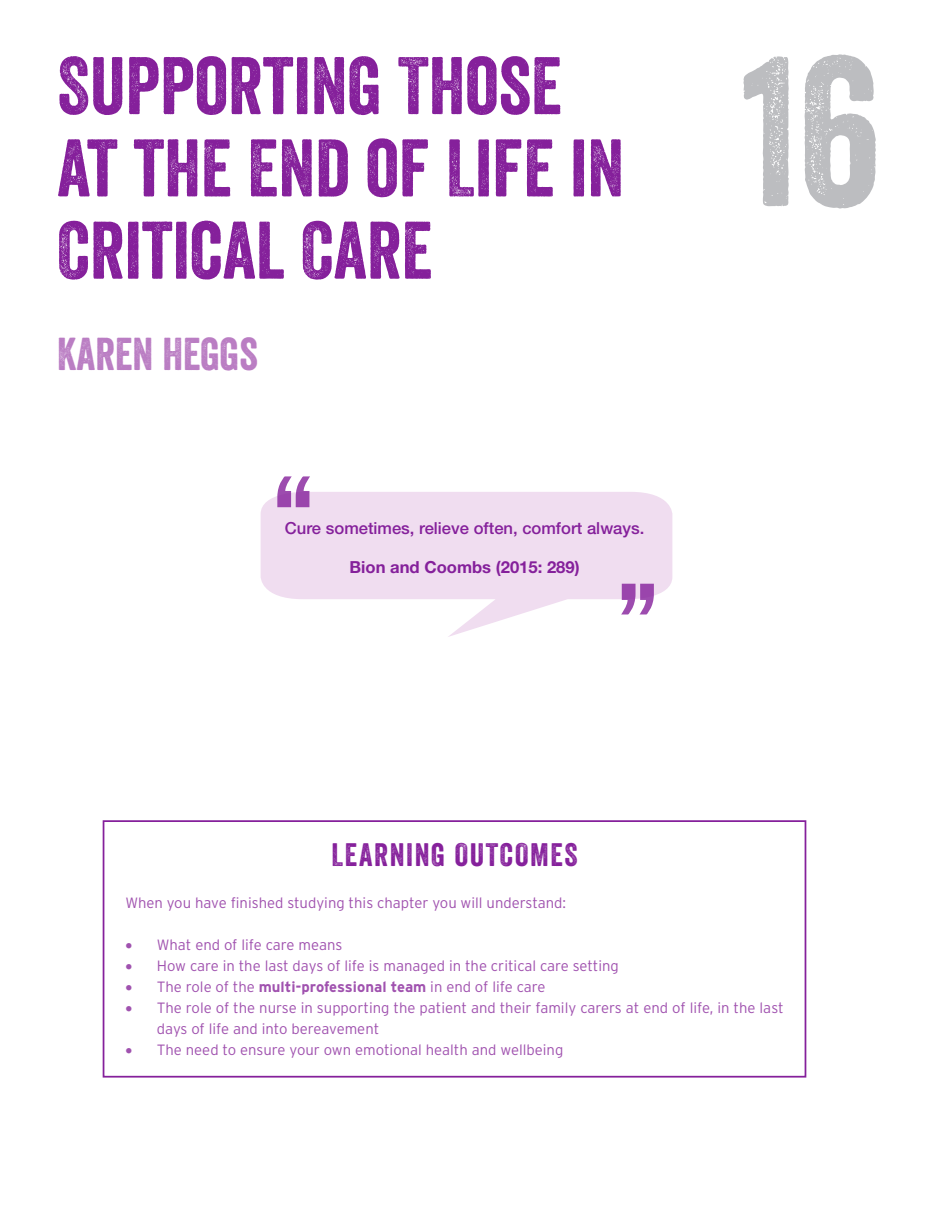
<style>
.page{position:relative;width:933px;height:1216px;background:#fff}
.page>*{position:absolute;margin:0;border:0;box-sizing:border-box;transform-origin:0 0}
.CH_NU{font:205.62px "Veneer";color:#bcbdc0}
.CH_TI{font:78.75px/82.2px "Veneer";color:#85209b}
.CH_AU{font:44.62px "Veneer";color:#ba7dc3}
.BX1_TI{font:31.5px "Veneer";letter-spacing:.05em;color:#85209b}
.SE3_TEXT{font:500 16.62px "Helvetica Neue LT Std";color:#85209b}
.SE3_AU{font:700 16.62px "Helvetica Neue LT Std";color:#85209b}
.BX1_TEXT{font:300 14.88px/21px "Interstate";color:#a052af}
.s1{font-weight:700}
</style>
<div class="page">
<svg style="left:261px;top:492px;width:411px;height:145px;fill:#f0ddf0"></svg>
<svg style="left:277px;top:476px;width:33px;height:31px"></svg>
<svg style="left:621px;top:584px;width:33px;height:30px"></svg>
<div style="left:103px;top:820px;width:703px;height:257px;border:2px solid #85209b"></div>
<p class="CH_TI" style="left:57px;top:44px;width:568px">SUPPORTING THOSE<br>AT THE END OF LIFE IN<br>CRITICAL CARE</p>
<p class="CH_AU" style="left:57px;top:326px;width:202px">KAREN HEGGS</p>
<p class="SE3_TEXT" style="left:285px;top:518px;width:361px">Cure sometimes, relieve often, comfort always.</p>
<p class="SE3_AU" style="left:350px;top:557px;width:232px">Bion and Coombs (2015: 289)</p>
<p class="CH_NU" style="left:742px;top:6px;width:141px">16</p>
<p class="BX1_TI" style="left:331px;top:835px;width:247px">LEARNING OUTCOMES</p>
<p class="BX1_TEXT" style="left:125px;top:892px;width:442px">When you have finished studying this chapter you will understand:</p>
<p class="BX1_TEXT" style="left:125px;top:934px;width:218px">• What end of life care means</p>
<p class="BX1_TEXT" style="left:125px;top:955px;width:495px">• How care in the last days of life is managed in the critical care setting</p>
<p class="BX1_TEXT" style="left:125px;top:976px;width:422px">• The role of the <span class="s1">multi-professional team</span> in end of life care</p>
<p class="BX1_TEXT" style="left:157px;top:997px;width:628px;text-indent:-32px">• The role of the nurse in supporting the patient and their family carers at end of life, in the last days of life and into bereavement</p>
<p class="BX1_TEXT" style="left:125px;top:1039px;width:439px">• The need to ensure your own emotional health and wellbeing</p>
</div>
